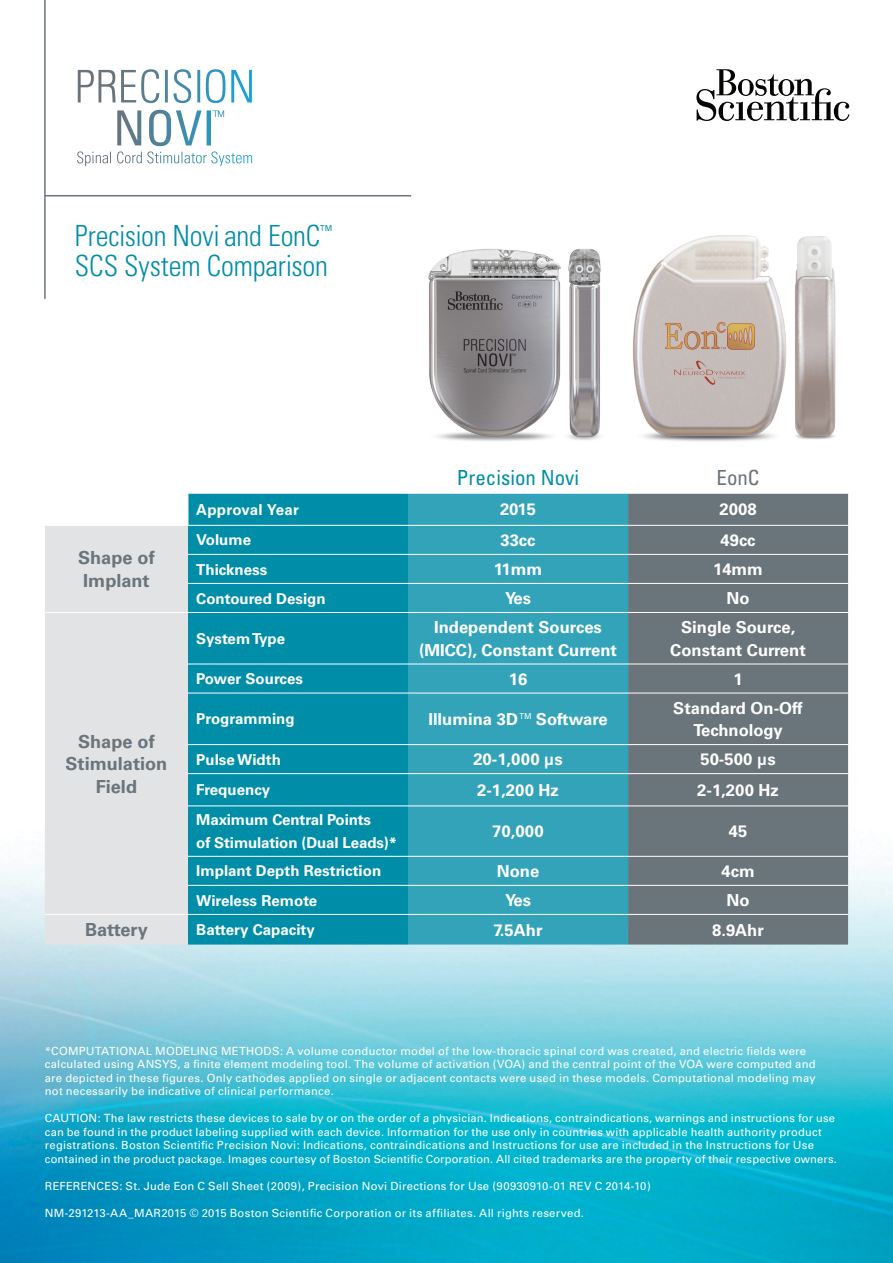
<style>
.page{position:relative;width:893px;height:1263px;background:#fff}
.page>*{position:absolute;margin:0;border:0;box-sizing:border-box;transform-origin:0 0}
.t1{font:300 condensed 29.1px/30.6px "Univers";letter-spacing:-.01em;color:#008da8}
.INTRO{font:condensed 20.85px "Univers";color:#008da8}
.INTRO-2{font:condensed 20.85px "Univers";color:#6a747b}
.INTRO-3{font:700 18px/22.5px "Univers";color:#6a747b}
.INTRO-4{font:700 16.5px/22.5px "Univers";color:#fff;text-align:center}
.INTRO-5{font:700 15px/22.5px "Univers";color:#fff}
.Legal{font:11.25px/13.5px "Univers";letter-spacing:.02em;color:#fff}
.s1{font-weight:400}
</style>
<div class="page">
<img style="left:0;top:70px;width:893px;height:1193px">
<img style="left:411px;top:232px;width:168px;height:221px">
<img style="left:499px;top:227px;width:171px;height:225px">
<svg style="left:78px;top:69px;width:174px;height:94px"></svg>
<img style="left:627px;top:225px;width:165px;height:221px">
<img style="left:734px;top:227px;width:159px;height:217px">
<hr style="left:45px;top:195px;width:366px;height:1px;background:#6a747b">
<hr style="left:44px;top:0;width:2px;height:299px;background:#6a747b">
<svg style="left:45px;top:460px;width:362px;height:65px"></svg>
<div style="left:188px;top:494px;width:220px;height:450px;background:#008da8"></div>
<div style="left:408px;top:494px;width:220px;height:450px;background:#33a3ba"></div>
<div style="left:628px;top:494px;width:220px;height:450px;background:#6a747b"></div>
<div style="left:45px;top:526px;width:143px;height:418px;background:#e1e3e5"></div>
<hr style="left:187px;top:460px;width:2px;height:32px;background:#fff">
<hr style="left:407px;top:460px;width:2px;height:32px;background:#fff">
<hr style="left:627px;top:460px;width:2px;height:32px;background:#fff">
<hr style="left:45px;top:492px;width:143px;height:2px;background:#fff">
<hr style="left:188px;top:492px;width:220px;height:2px;background:#fff">
<hr style="left:408px;top:492px;width:220px;height:2px;background:#fff">
<hr style="left:628px;top:492px;width:220px;height:2px;background:#fff">
<hr style="left:188px;top:494px;width:1px;height:31px;background:#fff">
<hr style="left:45px;top:525px;width:143px;height:1px;background:#fff">
<hr style="left:188px;top:525px;width:220px;height:1px;background:#fff">
<hr style="left:408px;top:525px;width:220px;height:1px;background:#fff">
<hr style="left:628px;top:525px;width:220px;height:1px;background:#fff">
<hr style="left:188px;top:554px;width:220px;height:1px;background:#fff">
<hr style="left:408px;top:554px;width:220px;height:1px;background:#fff">
<hr style="left:628px;top:554px;width:220px;height:1px;background:#fff">
<hr style="left:188px;top:583px;width:220px;height:1px;background:#fff">
<hr style="left:408px;top:583px;width:220px;height:1px;background:#fff">
<hr style="left:628px;top:583px;width:220px;height:1px;background:#fff">
<hr style="left:45px;top:612px;width:143px;height:1px;background:#fff">
<hr style="left:188px;top:612px;width:220px;height:1px;background:#fff">
<hr style="left:408px;top:612px;width:220px;height:1px;background:#fff">
<hr style="left:628px;top:612px;width:220px;height:1px;background:#fff">
<hr style="left:188px;top:664px;width:220px;height:1px;background:#fff">
<hr style="left:408px;top:664px;width:220px;height:1px;background:#fff">
<hr style="left:628px;top:664px;width:220px;height:1px;background:#fff">
<hr style="left:188px;top:693px;width:220px;height:1px;background:#fff">
<hr style="left:408px;top:693px;width:220px;height:1px;background:#fff">
<hr style="left:628px;top:693px;width:220px;height:1px;background:#fff">
<hr style="left:188px;top:744px;width:220px;height:1px;background:#fff">
<hr style="left:408px;top:744px;width:220px;height:1px;background:#fff">
<hr style="left:628px;top:744px;width:220px;height:1px;background:#fff">
<hr style="left:188px;top:773px;width:220px;height:1px;background:#fff">
<hr style="left:408px;top:773px;width:220px;height:1px;background:#fff">
<hr style="left:628px;top:773px;width:220px;height:1px;background:#fff">
<hr style="left:188px;top:805px;width:220px;height:1px;background:#fff">
<hr style="left:408px;top:805px;width:220px;height:1px;background:#fff">
<hr style="left:628px;top:805px;width:220px;height:1px;background:#fff">
<hr style="left:188px;top:856px;width:220px;height:1px;background:#fff">
<hr style="left:408px;top:856px;width:220px;height:1px;background:#fff">
<hr style="left:628px;top:856px;width:220px;height:1px;background:#fff">
<hr style="left:188px;top:885px;width:220px;height:1px;background:#fff">
<hr style="left:408px;top:885px;width:220px;height:1px;background:#fff">
<hr style="left:628px;top:885px;width:220px;height:1px;background:#fff">
<hr style="left:45px;top:914px;width:143px;height:1px;background:#fff">
<hr style="left:188px;top:914px;width:220px;height:1px;background:#fff">
<hr style="left:408px;top:914px;width:220px;height:1px;background:#fff">
<hr style="left:628px;top:914px;width:220px;height:1px;background:#fff">
<svg style="left:696px;top:69px;width:153px;height:52px"></svg>
<p class="t1" style="left:75px;top:220px;width:262px">Precision Novi and EonC<sup>™<br></sup>SCS System Comparison</p>
<p class="INTRO" style="left:457px;top:464px;width:124px">Precision Novi</p>
<p class="INTRO-2" style="left:716px;top:464px;width:45px">EonC</p>
<p class="INTRO-3" style="left:78px;top:547px;width:78px">Shape of<br>Implant</p>
<p class="INTRO-3" style="left:66px;top:730px;width:103px;text-align:center">Shape of<br>Stimulation<br>Field</p>
<p class="INTRO-5" style="left:196px;top:498px;width:104px">Approval Year</p>
<p class="INTRO-4" style="left:500px;top:498px;width:38px">2015</p>
<p class="INTRO-4" style="left:719px;top:498px;width:39px">2008</p>
<p class="INTRO-5" style="left:196px;top:529px;width:56px">Volume</p>
<p class="INTRO-4" style="left:500px;top:529px;width:37px">33cc</p>
<p class="INTRO-4" style="left:720px;top:529px;width:37px">49cc</p>
<p class="INTRO-5" style="left:196px;top:558px;width:73px">Thickness</p>
<p class="INTRO-4" style="left:494px;top:558px;width:50px">11mm</p>
<p class="INTRO-4" style="left:713px;top:558px;width:51px">14mm</p>
<p class="INTRO-5" style="left:196px;top:587px;width:131px">Contoured Design</p>
<p class="INTRO-4" style="left:505px;top:587px;width:27px">Yes</p>
<p class="INTRO-4" style="left:726px;top:587px;width:25px">No</p>
<p class="INTRO-5" style="left:196px;top:627px;width:90px">System Type</p>
<p class="INTRO-4" style="left:419px;top:616px;width:199px">Independent Sources (MICC), Constant Current</p>
<p class="INTRO-4" style="left:670px;top:616px;width:137px">Single Source,<br>Constant Current</p>
<p class="INTRO-5" style="left:196px;top:668px;width:108px">Power Sources</p>
<p class="INTRO-4" style="left:509px;top:668px;width:20px">16</p>
<p class="INTRO-4" style="left:733px;top:668px;width:11px">1</p>
<p class="INTRO-5" style="left:196px;top:708px;width:100px">Programming</p>
<p class="INTRO-4" style="left:428px;top:708px;width:181px">Illumina 3D<span class="s1">™</span> Software</p>
<p class="INTRO-4" style="left:673px;top:697px;width:131px">Standard On-Off<br>Technology</p>
<p class="INTRO-5" style="left:196px;top:748px;width:86px">Pulse Width</p>
<p class="INTRO-4" style="left:473px;top:748px;width:91px">20-1,000 μs</p>
<p class="INTRO-4" style="left:700px;top:748px;width:77px">50-500 μs</p>
<p class="INTRO-5" style="left:196px;top:779px;width:76px">Frequency</p>
<p class="INTRO-4" style="left:477px;top:779px;width:83px">2-1,200 Hz</p>
<p class="INTRO-4" style="left:697px;top:779px;width:83px">2-1,200 Hz</p>
<p class="INTRO-5" style="left:196px;top:809px;width:202px">Maximum Central Points<br>of Stimulation (Dual Leads)*</p>
<p class="INTRO-4" style="left:492px;top:820px;width:53px">70,000</p>
<p class="INTRO-4" style="left:729px;top:820px;width:20px">45</p>
<p class="INTRO-5" style="left:196px;top:860px;width:186px">Implant Depth Restriction</p>
<p class="INTRO-4" style="left:497px;top:860px;width:44px">None</p>
<p class="INTRO-4" style="left:721px;top:860px;width:35px">4cm</p>
<p class="INTRO-5" style="left:196px;top:889px;width:123px">Wireless Remote</p>
<p class="INTRO-4" style="left:505px;top:889px;width:27px">Yes</p>
<p class="INTRO-4" style="left:726px;top:889px;width:25px">No</p>
<p class="INTRO-3" style="left:85px;top:919px;width:64px">Battery</p>
<p class="INTRO-5" style="left:196px;top:919px;width:120px">Battery Capacity</p>
<p class="INTRO-4" style="left:494px;top:919px;width:50px">7.5Ahr</p>
<p class="INTRO-4" style="left:712px;top:919px;width:53px">8.9Ahr</p>
<p class="Legal" style="left:45px;top:1044px;width:772px">*COMPUTATIONAL MODELING METHODS: A volume conductor model of the low-thoracic spinal cord was created, and electric fields were calculated using ANSYS, a finite element modeling tool. The volume of activation (VOA) and the central point of the VOA were computed and are depicted in these figures. Only cathodes applied on single or adjacent contacts were used in these models. Computational modeling may not necessarily be indicative of clinical performance.</p>
<p class="Legal" style="left:45px;top:1111px;width:794px">CAUTION: The law restricts these devices to sale by or on the order of a physician. Indications, contraindications, warnings and instructions for use can be found in the product labeling supplied with each device. Information for the use only in countries with applicable health authority product registrations. Boston Scientific Precision Novi: Indications, contraindications and Instructions for use are included in the Instructions for Use contained in the product package. Images courtesy of Boston Scientific Corporation. All cited trademarks are the property of their respective owners.</p>
<p class="Legal" style="left:45px;top:1179px;width:607px">REFERENCES: St. Jude Eon C Sell Sheet (2009), Precision Novi Directions for Use (90930910-01 REV C 2014-10)</p>
<p class="Legal" style="left:45px;top:1206px;width:541px">NM-291213-AA_MAR2015 © 2015 Boston Scientific Corporation or its affiliates. All rights reserved.</p>
</div>
